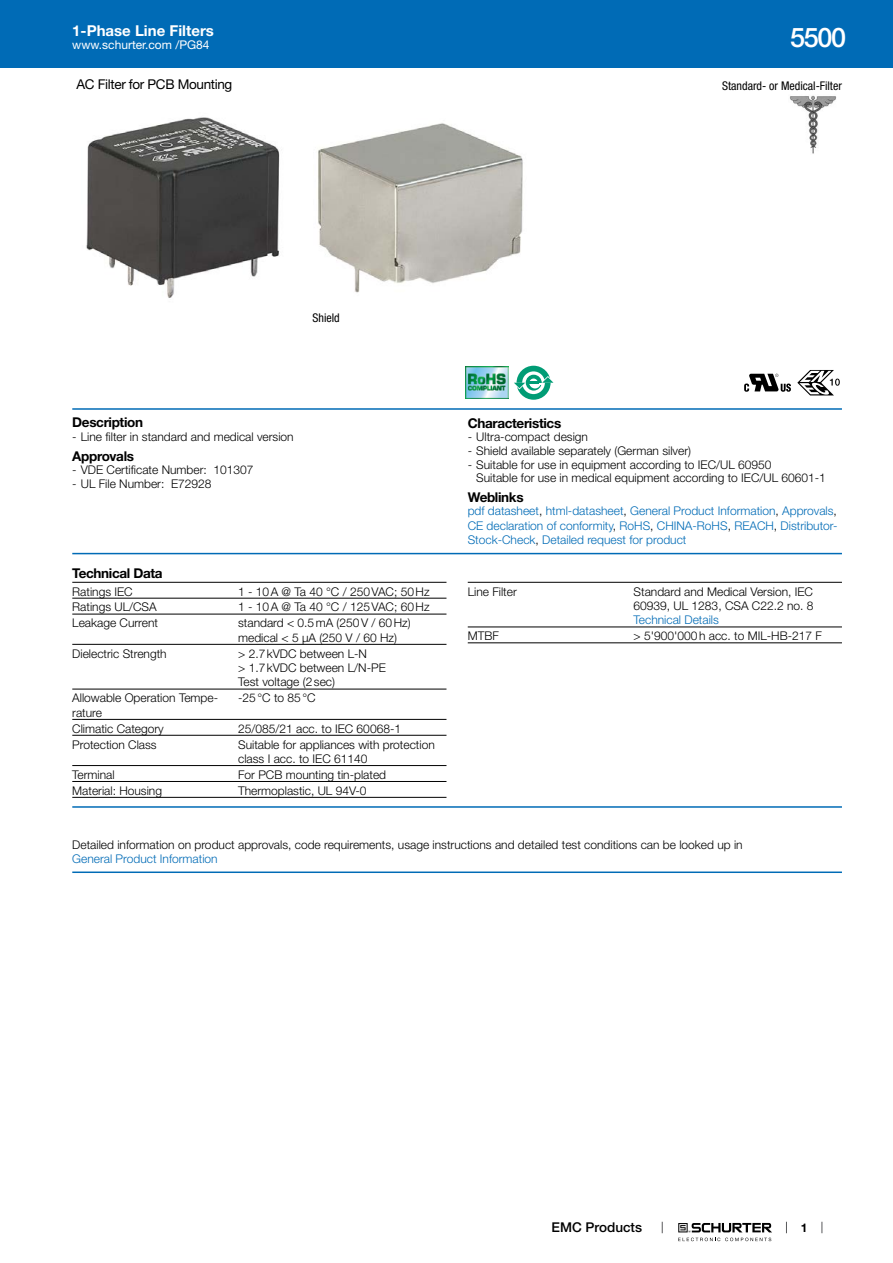
<style>
.page{position:relative;width:893px;height:1263px;background:#fff}
.page>*{position:absolute;margin:0;border:0;box-sizing:border-box;transform-origin:0 0}
.t1{font:500 27px "Helvetica Neue LT";color:#fff}
.t2{font:700 15px "Helvetica Neue LT";color:#fff}
.t3{font:700 13.5px "Helvetica Neue LT";letter-spacing:-.025em;color:#000}
.t4{font:13.5px "Helvetica Neue LT";letter-spacing:-.025em;color:#000}
.t5{font:500 13.5px "Helvetica Neue LT";color:#000}
.t6{font:300 12px/14.4px "Helvetica Neue LT";color:#000}
.t7{font:300 12px/14.4px "Helvetica Neue LT";color:#006bb6;text-align:justify}
.t8{font:condensed 12px "Helvetica Neue LT";color:#000}
.t9{font:12px "Helvetica Neue LT";color:#fff}
.t10{font:700 12px "Helvetica Neue LT";color:#000}
.s1{color:#000}
</style>
<div class="page">
<svg style="left:678px;top:1223px;width:94px;height:18px"></svg>
<div style="left:0;top:0;width:893px;height:68px;background:#006bb6"></div>
<img style="left:86px;top:117px;width:194px;height:181px">
<img style="left:318px;top:123px;width:205px;height:170px">
<img style="left:790px;top:95px;width:46px;height:59px">
<img style="left:466px;top:367px;width:42px;height:31px">
<div style="left:517px;top:366px;width:34px;height:34px;background:#009c75;border-radius:50%"></div>
<svg style="left:522px;top:371px;width:23px;height:23px"></svg>
<svg style="left:526px;top:375px;width:16px;height:16px"></svg>
<svg style="left:514px;top:375px;width:40px;height:14px"></svg>
<svg style="left:744px;top:374px;width:47px;height:18px"></svg>
<svg style="left:797px;top:370px;width:43px;height:25px"></svg>
<hr style="left:72px;top:408px;width:770px;height:2px;background:#006bb6">
<hr style="left:72px;top:553px;width:770px;height:1px;background:#006bb6">
<hr style="left:72px;top:582px;width:374px;height:1px;background:#000">
<hr style="left:72px;top:598px;width:374px;height:1px;background:#000">
<hr style="left:72px;top:614px;width:374px;height:1px;background:#000">
<hr style="left:72px;top:644px;width:374px;height:1px;background:#000">
<hr style="left:72px;top:689px;width:374px;height:1px;background:#000">
<hr style="left:72px;top:719px;width:374px;height:1px;background:#000">
<hr style="left:72px;top:735px;width:374px;height:1px;background:#000">
<hr style="left:72px;top:765px;width:374px;height:1px;background:#000">
<hr style="left:72px;top:781px;width:374px;height:1px;background:#000">
<hr style="left:72px;top:797px;width:374px;height:1px;background:#000">
<hr style="left:468px;top:582px;width:374px;height:1px;background:#000">
<hr style="left:468px;top:626px;width:374px;height:1px;background:#000">
<hr style="left:468px;top:642px;width:374px;height:1px;background:#000">
<hr style="left:72px;top:806px;width:770px;height:2px;background:#006bb6">
<hr style="left:72px;top:871px;width:770px;height:2px;background:#006bb6">
<p class="t2" style="left:72px;top:21px;width:143px">1-Phase Line Filters</p>
<p class="t9" style="left:72px;top:38px;width:139px">www.schurter.com /PG84</p>
<p class="t4" style="left:77px;top:76px;width:157px">AC Filter for PCB Mounting</p>
<h1 class="t1" style="left:790px;top:21px;width:57px">5500</h1>
<p class="t8" style="left:722px;top:79px;width:121px">Standard- or Medical-Filter</p>
<p class="t8" style="left:313px;top:311px;width:29px">Shield</p>
<p class="t3" style="left:72px;top:414px;width:72px">Description</p>
<p class="t6" style="left:72px;top:429px;width:223px">- Line filter in standard and medical version</p>
<p class="t3" style="left:72px;top:447px;width:63px">Approvals</p>
<p class="t6" style="left:72px;top:463px;width:183px">- VDE Certificate Number: 101307</p>
<p class="t6" style="left:72px;top:476px;width:141px">- UL File Number: E72928</p>
<p class="t3" style="left:72px;top:564px;width:92px">Technical Data</p>
<p class="t6" style="left:72px;top:584px;width:62px">Ratings IEC</p>
<p class="t6" style="left:238px;top:584px;width:193px">1 - 10A @ Ta 40 °C / 250VAC; 50Hz</p>
<p class="t6" style="left:72px;top:600px;width:86px">Ratings UL/CSA</p>
<p class="t6" style="left:238px;top:600px;width:193px">1 - 10A @ Ta 40 °C / 125VAC; 60Hz</p>
<p class="t6" style="left:72px;top:616px;width:87px">Leakage Current</p>
<p class="t6" style="left:238px;top:616px;width:174px">standard &lt; 0.5mA (250V / 60Hz) medical &lt; 5 µA (250 V / 60 Hz)</p>
<p class="t6" style="left:72px;top:646px;width:96px">Dielectric Strength</p>
<p class="t6" style="left:238px;top:646px;width:149px">&gt; 2.7kVDC between L-N<br>&gt; 1.7kVDC between L/N-PE<br>Test voltage (2sec)</p>
<p class="t6" style="left:72px;top:691px;width:147px">Allowable Operation Tempe&shy;rature</p>
<p class="t6" style="left:238px;top:691px;width:79px">-25°C to 85°C</p>
<p class="t6" style="left:72px;top:721px;width:93px">Climatic Category</p>
<p class="t6" style="left:238px;top:721px;width:164px">25/085/21 acc. to IEC 60068-1</p>
<p class="t6" style="left:72px;top:737px;width:86px">Protection Class</p>
<p class="t6" style="left:238px;top:737px;width:198px">Suitable for appliances with protection class I acc. to IEC 61140</p>
<p class="t6" style="left:72px;top:767px;width:44px">Terminal</p>
<p class="t6" style="left:238px;top:767px;width:150px">For PCB mounting tin-plated</p>
<p class="t6" style="left:72px;top:783px;width:91px">Material: Housing</p>
<p class="t6" style="left:238px;top:783px;width:130px">Thermoplastic, UL 94V-0</p>
<p class="t3" style="left:468px;top:414px;width:95px">Characteristics</p>
<p class="t6" style="left:468px;top:429px;width:122px">- Ultra-compact design</p>
<p class="t6" style="left:468px;top:443px;width:225px">- Shield available separately (German silver)</p>
<p class="t6" style="left:476px;top:457px;width:351px;line-height:13.6px;text-indent:-9px">- Suitable for use in equipment according to IEC/UL 60950<br>Suitable for use in medical equipment according to IEC/UL 60601-1</p>
<p class="t3" style="left:468px;top:489px;width:57px">Weblinks</p>
<p class="t7" style="left:468px;top:504px;width:371px">pdf datasheet<span class="s1">,</span> html-datasheet<span class="s1">,</span> General Product Information<span class="s1">,</span> Approvals<span class="s1">, </span>CE declaration of conformity<span class="s1">,</span> RoHS<span class="s1">,</span> CHINA-RoHS<span class="s1">,</span> REACH<span class="s1">,</span> Distributor-Stock-Check<span class="s1">,</span> Detailed request for product</p>
<p class="t6" style="left:468px;top:584px;width:51px">Line Filter</p>
<p class="t6" style="left:634px;top:584px;width:181px">Standard and Medical Version, IEC<br>60939, UL 1283, CSA C22.2 no. 8</p>
<p class="t7" style="left:634px;top:613px;width:87px">Technical Details</p>
<p class="t6" style="left:468px;top:628px;width:33px">MTBF</p>
<p class="t6" style="left:634px;top:628px;width:190px">&gt; 5'900'000h acc. to MIL-HB-217 F</p>
<p class="t6" style="left:72px;top:837px;width:672px">Detailed information on product approvals, code requirements, usage instructions and detailed test conditions can be looked up in</p>
<p class="t7" style="left:72px;top:851px;width:147px">General Product Information</p>
<p class="t5" style="left:552px;top:1219px;width:92px">EMC Products</p>
<p class="t10" style="left:801px;top:1220px;width:8px">1</p>
</div>
